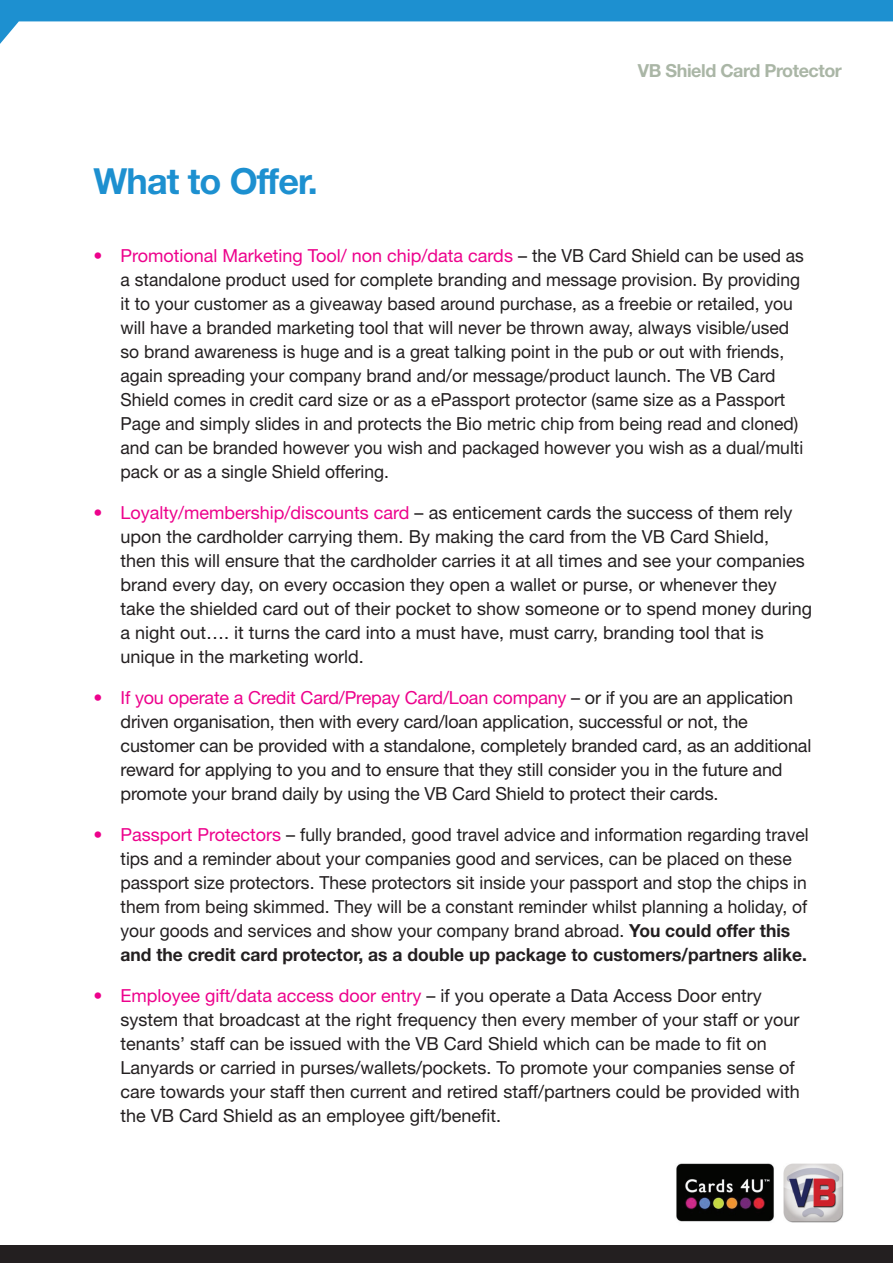
<style>
.page{position:relative;width:893px;height:1263px;background:#fff}
.page>*{position:absolute;margin:0;border:0;box-sizing:border-box;transform-origin:0 0}
.t1{font:700 36px "Helvetica Neue LT Std";letter-spacing:-.025em;color:#1d90d0}
.t2{font:18px/24px "Helvetica Neue LT Std";color:#231f20}
.t3{font:700 18px "Helvetica Neue LT Std";letter-spacing:-.025em;color:#aab6a6}
.s1{color:#ed028c}
.s2{font-weight:700}
</style>
<div class="page">
<div style="left:0;top:1246px;width:893px;height:17px;background:#231f20"></div>
<svg style="left:0;top:0;width:893px;height:44px"></svg>
<img style="left:676px;top:1163px;width:98px;height:59px">
<img style="left:784px;top:1163px;width:59px;height:60px">
<h1 class="t1" style="left:94px;top:159px;width:226px">What to Offer.</h1>
<p class="t3" style="left:638px;top:59px;width:206px">VB Shield Card Protector</p>
<p class="t2" style="left:121px;top:243px;width:685px;text-indent:-27px"><span class="s1">• Promotional Marketing Tool/ non chip/data cards</span> – the VB Card Shield can be used as a standalone product used for complete branding and message provision. By providing it to your customer as a giveaway based around purchase, as a freebie or retailed, you will have a branded marketing tool that will never be thrown away, always visible/used so brand awareness is huge and is a great talking point in the pub or out with friends, again spreading your company brand and/or message/product launch. The VB Card Shield comes in credit card size or as a ePassport protector (same size as a Passport Page and simply slides in and protects the Bio metric chip from being read and cloned) and can be branded however you wish and packaged however you wish as a dual/multi pack or as a single Shield offering.</p>
<p class="t2" style="left:121px;top:500px;width:693px;text-indent:-27px"><span class="s1">• Loyalty/membership/discounts card</span> – as enticement cards the success of them rely upon the cardholder carrying them. By making the card from the VB Card Shield,<br>then this will ensure that the cardholder carries it at all times and see your companies brand every day, on every occasion they open a wallet or purse, or whenever they take the shielded card out of their pocket to show someone or to spend money during a night out…. it turns the card into a must have, must carry, branding tool that is unique in the marketing world.</p>
<p class="t2" style="left:121px;top:685px;width:692px;text-indent:-27px"><span class="s1">• If you operate a Credit Card/Prepay Card/Loan company</span> – or if you are an application driven organisation, then with every card/loan application, successful or not, the customer can be provided with a standalone, completely branded card, as an additional reward for applying to you and to ensure that they still consider you in the future and promote your brand daily by using the VB Card Shield to protect their cards.</p>
<p class="t2" style="left:121px;top:822px;width:690px;text-indent:-27px"><span class="s1">• Passport Protectors</span> – fully branded, good travel advice and information regarding travel tips and a reminder about your companies good and services, can be placed on these passport size protectors. These protectors sit inside your passport and stop the chips in them from being skimmed. They will be a constant reminder whilst planning a holiday, of your goods and services and show your company brand abroad. <span class="s2">You could offer this and the credit card protector, as a double up package to customers/partners alike.</span></p>
<p class="t2" style="left:121px;top:983px;width:681px;text-indent:-27px"><span class="s1">• Employee gift/data access door entry</span> – if you operate a Data Access Door entry system that broadcast at the right frequency then every member of your staff or your tenants’ staff can be issued with the VB Card Shield which can be made to fit on Lanyards or carried in purses/wallets/pockets. To promote your companies sense of care towards your staff then current and retired staff/partners could be provided with the VB Card Shield as an employee gift/benefit.</p>
</div>
